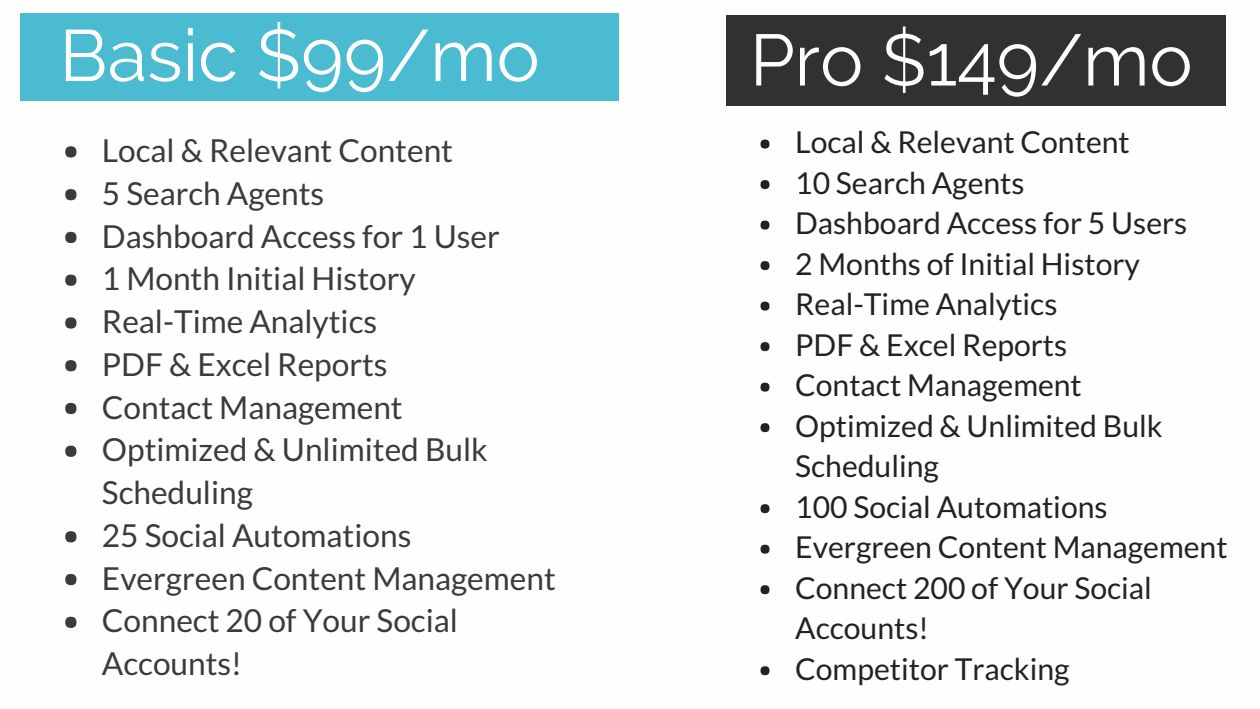
<style>
.page{position:relative;width:1260px;height:709px;background:#fff}
.page>*{position:absolute;margin:0;border:0;box-sizing:border-box;transform-origin:0 0}
.t1{font:72.6px "Raleway";color:#fefffc}
.t2{font:31.8px/42.6px "Lato";color:#3b3b3d}
.t3{font:30.3px/40.5px "Lato";color:#222}
</style>
<div class="page">
<div style="left:20px;top:14px;width:599px;height:87px;background:#4abbd0"></div>
<div style="left:727px;top:16px;width:499px;height:90px;background:#323132"></div>
<div style="left:65px;top:146px;width:11px;height:12px;background:#3b3b3d;border-radius:50%"></div>
<div style="left:65px;top:189px;width:11px;height:11px;background:#3b3b3d;border-radius:50%"></div>
<div style="left:65px;top:232px;width:11px;height:11px;background:#3b3b3d;border-radius:50%"></div>
<div style="left:65px;top:274px;width:11px;height:12px;background:#3b3b3d;border-radius:50%"></div>
<div style="left:65px;top:317px;width:11px;height:11px;background:#3b3b3d;border-radius:50%"></div>
<div style="left:65px;top:360px;width:11px;height:11px;background:#3b3b3d;border-radius:50%"></div>
<div style="left:65px;top:403px;width:11px;height:11px;background:#3b3b3d;border-radius:50%"></div>
<div style="left:65px;top:446px;width:11px;height:11px;background:#3b3b3d;border-radius:50%"></div>
<div style="left:65px;top:531px;width:11px;height:11px;background:#3b3b3d;border-radius:50%"></div>
<div style="left:65px;top:574px;width:11px;height:11px;background:#3b3b3d;border-radius:50%"></div>
<div style="left:65px;top:616px;width:11px;height:12px;background:#3b3b3d;border-radius:50%"></div>
<div style="left:760px;top:140px;width:10px;height:8px;background:#222;border-radius:50%"></div>
<div style="left:760px;top:180px;width:10px;height:9px;background:#222;border-radius:50%"></div>
<div style="left:760px;top:220px;width:10px;height:10px;background:#222;border-radius:50%"></div>
<div style="left:760px;top:261px;width:10px;height:9px;background:#222;border-radius:50%"></div>
<div style="left:760px;top:302px;width:10px;height:8px;background:#222;border-radius:50%"></div>
<div style="left:760px;top:342px;width:10px;height:9px;background:#222;border-radius:50%"></div>
<div style="left:760px;top:382px;width:10px;height:10px;background:#222;border-radius:50%"></div>
<div style="left:760px;top:423px;width:10px;height:9px;background:#222;border-radius:50%"></div>
<div style="left:760px;top:504px;width:10px;height:9px;background:#222;border-radius:50%"></div>
<div style="left:760px;top:544px;width:10px;height:10px;background:#222;border-radius:50%"></div>
<div style="left:760px;top:585px;width:10px;height:9px;background:#222;border-radius:50%"></div>
<div style="left:760px;top:666px;width:10px;height:9px;background:#222;border-radius:50%"></div>
<h1 class="t1" style="left:59px;top:13px;width:482px">Basic $99/mo</h1>
<h1 class="t1" style="left:750px;top:17px;width:444px">Pro $149/mo</h1>
<p class="t2" style="left:102px;top:128px;width:455px">Local &amp; Relevant Content<br>5 Search Agents<br>Dashboard Access for 1 User<br>1 Month Initial History<br>Real-Time Analytics<br>PDF &amp; Excel Reports<br>Contact Management<br>Optimized &amp; Unlimited Bulk<br>Scheduling<br>25 Social Automations<br>Evergreen Content Management<br>Connect 20 of Your Social<br>Accounts!</p>
<p class="t3" style="left:795px;top:121px;width:434px">Local &amp; Relevant Content<br>10 Search Agents<br>Dashboard Access for 5 Users<br>2 Months of Initial History<br>Real-Time Analytics<br>PDF &amp; Excel Reports<br>Contact Management<br>Optimized &amp; Unlimited Bulk<br>Scheduling<br>100 Social Automations<br>Evergreen Content Management<br>Connect 200 of Your Social<br>Accounts!<br>Competitor Tracking</p>
</div>
